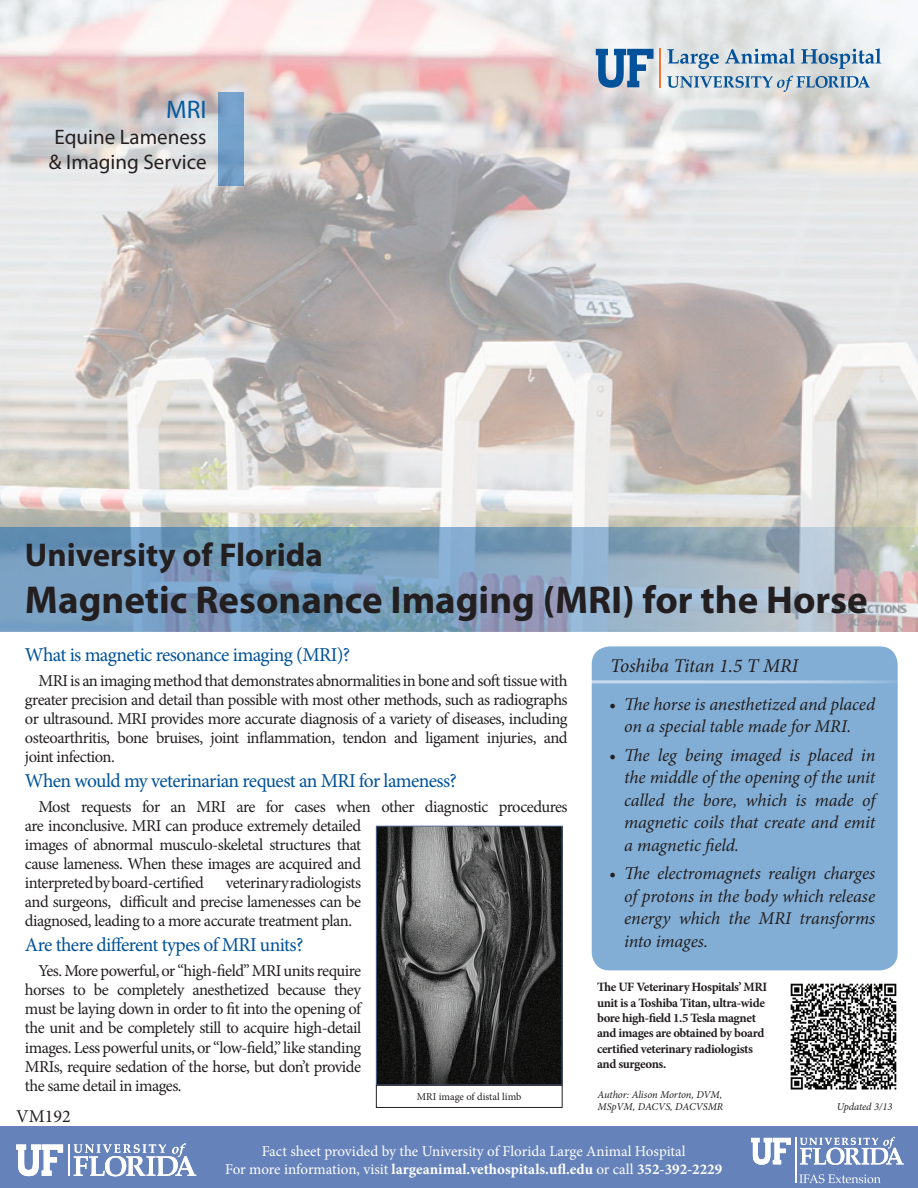
<style>
.page{position:relative;width:918px;height:1188px;background:#fff}
.page>*{position:absolute;margin:0;border:0;box-sizing:border-box;transform-origin:0 0}
.t1{font:700 39px "Myriad Pro";color:#231f20}
.t2{font:700 33px "Myriad Pro";color:#231f20}
.t3{font:25.5px "Myriad Pro";color:#015ca0}
.t4{font:21px "Myriad Pro";color:#231f20}
.t5{font:19.65px "Minion Pro";letter-spacing:-.03em;color:#01529a}
.t6{font:italic 19.5px "Minion Pro";letter-spacing:-.015em;color:#231f20}
.t7{font:italic 18px/22.5px "Minion Pro";letter-spacing:-.005em;color:#231f20;text-align:justify}
.t8{font:18px "Minion Pro";color:#231f20}
.t9{font:16.65px/19px "Minion Pro";letter-spacing:-.03em;color:#231f20;text-align:justify}
.t10{font:700 15px "Minion Pro";color:#fff}
.t11{font:15px "Minion Pro";color:#fff}
.t12{font:700 12.75px/15.3px "Minion Pro";letter-spacing:-.03em;color:#231f20}
.t13{font:italic 10.5px/12.6px "Minion Pro";letter-spacing:-.01em;color:#231f20}
.t14{font:10.5px "Minion Pro";color:#231f20}
.s1{font-weight:400}
</style>
<div class="page">
<div style="left:0;top:1127px;width:918px;height:61px;background:#6582ba"></div>
<div style="left:592px;top:646px;width:306px;height:324px;background:#82aed6;border-radius:18px"></div>
<img style="left:0;top:0;width:918px;height:527px">
<div style="left:219px;top:92px;width:25px;height:94px;background:linear-gradient(to bottom,#77a3ce,#6e9ac2)"></div>
<svg style="left:0;top:527px;width:918px;height:105px;background:#8aa6bf"></svg>
<hr style="left:586px;top:680px;width:318px;height:3px;background:#fff">
<hr style="left:659px;top:49px;width:2px;height:39px;background:#f37736">
<svg style="left:596px;top:49px;width:57px;height:39px;background:#6d97bd"></svg>
<svg style="left:667px;top:49px;width:52px;height:20px"></svg>
<svg style="left:725px;top:48px;width:70px;height:16px"></svg>
<svg style="left:801px;top:48px;width:80px;height:21px;background:#a4bccf"></svg>
<svg style="left:667px;top:76px;width:203px;height:16px;background:#a6bccd"></svg>
<hr style="left:68px;top:1144px;width:1px;height:32px;background:#fff">
<svg style="left:74px;top:1143px;width:122px;height:33px"></svg>
<svg style="left:16px;top:1144px;width:47px;height:32px"></svg>
<img style="left:378px;top:828px;width:182px;height:255px">
<div style="left:376px;top:826px;width:186px;height:259px;border:1px solid #526b93"></div>
<div style="left:376px;top:1085px;width:186px;height:23px;border:1px solid #231f20"></div>
<img style="left:790px;top:983px;width:107px;height:107px">
<hr style="left:795px;top:1138px;width:1px;height:45px;background:#fff">
<svg style="left:751px;top:1137px;width:153px;height:28px"></svg>
<svg style="left:799px;top:1174px;width:82px;height:9px"></svg>
<p class="t3" style="left:166px;top:94px;width:42px">MRI</p>
<p class="t4" style="left:54px;top:124px;width:154px">Equine Lameness</p>
<p class="t4" style="left:49px;top:149px;width:159px">&amp; Imaging Service</p>
<p class="t2" style="left:25px;top:534px;width:300px">University of Florida</p>
<p class="t1" style="left:25px;top:575px;width:844px">Magnetic Resonance Imaging (MRI) for the Horse</p>
<p class="t6" style="left:610px;top:652px;width:190px">Toshiba Titan 1.5 T MRI</p>
<p class="t7" style="left:609px;top:693px;width:268px;text-align:center">• The horse is anesthetized and placed on a special table made for MRI.</p>
<p class="t7" style="left:624px;top:744px;width:253px;text-indent:-15px">• The leg being imaged is placed in the middle of the opening of the unit called the bore, which is made of magnetic coils that create and emit a magnetic field.</p>
<p class="t7" style="left:624px;top:862px;width:253px;text-indent:-15px">• The electromagnets realign charges of protons in the body which release energy which the MRI transforms into images.</p>
<p class="t5" style="left:25px;top:641px;width:327px">What is magnetic resonance imaging (MRI)?</p>
<p class="t9" style="left:25px;top:671px;width:544px;text-indent:14px">MRI is an imaging method that demonstrates abnormalities in bone and soft tissue with greater precision and detail than possible with most other methods, such as radiographs or ultrasound. MRI provides more accurate diagnosis of a variety of diseases, including osteoarthritis, bone bruises, joint inflammation, tendon and ligament injuries, and joint infection.</p>
<p class="t5" style="left:25px;top:767px;width:433px">When would my veterinarian request an MRI for lameness?</p>
<p class="t9" style="left:25px;top:797px;width:544px;text-align:left;text-indent:14px">Most requests for an MRI are for cases when other diagnostic procedures are inconclusive. MRI can produce extremely detailed<br>images of abnormal musculo-skeletal structures that<br>cause lameness. When these images are acquired and<br>interpreted by board-certified</p>
<p class="t9" style="left:25px;top:873px;width:338px;text-indent:201px">veterinary radiologists and surgeons, difficult and precise lamenesses can be diagnosed, leading to a more accurate treatment plan.</p>
<p class="t5" style="left:25px;top:932px;width:280px">Are there different types of MRI units?</p>
<p class="t9" style="left:25px;top:962px;width:338px;text-indent:14px">Yes. More powerful, or “high-field” MRI units require horses to be completely anesthetized because they must be laying down in order to fit into the opening of the unit and be completely still to acquire high-detail images. Less powerful units, or “low-field,” like standing MRIs, require sedation of the horse, but don’t provide the same detail in images.</p>
<p class="t12" style="left:597px;top:980px;width:172px">The UF Veterinary Hospitals’ MRI unit is a Toshiba Titan, ultra-wide bore high-field 1.5 Tesla magnet and images are obtained by board certified veterinary radiologists and surgeons.</p>
<p class="t13" style="left:597px;top:1088px;width:127px">Author: Alison Morton, DVM,<br>MSpVM, DACVS, DACVSMR</p>
<p class="t14" style="left:417px;top:1090px;width:106px">MRI image of distal limb</p>
<p class="t13" style="left:837px;top:1101px;width:57px">Updated 3/13</p>
<p class="t8" style="left:16px;top:1104px;width:56px">VM192</p>
<p class="t11" style="left:262px;top:1142px;width:426px">Fact sheet provided by the University of Florida Large Animal Hospital</p>
<p class="t10" style="left:225px;top:1159px;width:499px"><span class="s1">For more information, visit</span> largeanimal.vethospitals.ufl.edu <span class="s1">or call</span> 352-392-2229</p>
</div>
